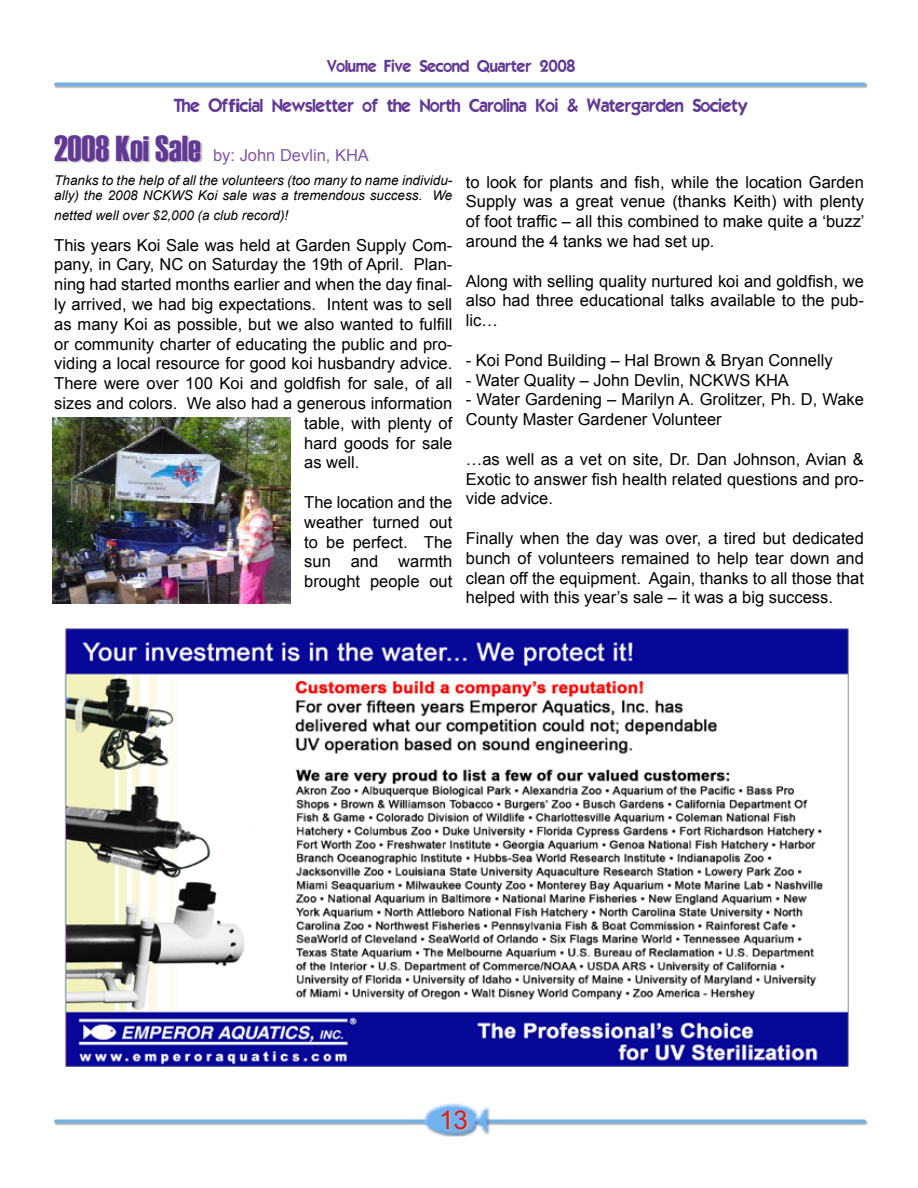
<style>
.page{position:relative;width:918px;height:1188px;background:#fff}
.page>*{position:absolute;margin:0;border:0;box-sizing:border-box;transform-origin:0 0}
.t1{font:26.1px "Arial";color:#d2232a}
.t2{font:18px "Elegance";color:#623895}
.t3{font:16.5px/19.8px "Arial";color:#000;text-align:justify}
.t4{font:16.5px "Arial";color:#8355a3}
.t5{font:16.5px "Elegance";color:#623895}
.t6{font:italic 13.5px/15px "Arial";color:#000}
.s1{font-family:"Haettenschweiler";font-size:36px;color:#623895}
</style>
<div class="page">
<img style="left:53px;top:418px;width:238px;height:186px">
<img style="left:64px;top:628px;width:785px;height:439px">
<svg style="left:55px;top:84px;width:813px;height:4px;background:#b6bec5"></svg>
<svg style="left:56px;top:82px;width:808px;height:4px;background:#86bae3"></svg>
<svg style="left:55px;top:1121px;width:813px;height:4px"></svg>
<svg style="left:56px;top:1119px;width:808px;height:4px;background:#86b9e3"></svg>
<img style="left:418px;top:1103px;width:72px;height:34px">
<svg style="left:443px;top:1111px;width:70px;height:26px"></svg>
<div style="left:45px;top:125px;width:203px;height:63px;background:#fff;opacity:.75"></div>
<p class="t5" style="left:328px;top:56px;width:250px">Volume Five Second Quarter 2008</p>
<p class="t2" style="left:174px;top:94px;width:575px">The Official Newsletter of the North Carolina Koi &amp; Watergarden Society</p>
<p class="t4" style="left:54px;top:146px;width:316px"><span class="s1">2008 Koi Sale</span> by: John Devlin, KHA</p>
<p class="t6" style="left:54px;top:173px;width:400px">Thanks to the help of all the volunteers (too many to name individu&shy;ally) the 2008 NCKWS Koi sale was a tremendous success. We</p>
<p class="t6" style="left:54px;top:208px;width:236px">netted well over $2,000 (a club record)!</p>
<p class="t3" style="left:54px;top:235px;width:400px">This years Koi Sale was held at Garden Supply Com-</p>
<p class="t3" style="left:54px;top:255px;width:400px">pany, in Cary, NC on Saturday the 19th of April. Plan-</p>
<p class="t3" style="left:54px;top:274px;width:400px">ning had started months earlier and when the day final-</p>
<p class="t3" style="left:54px;top:294px;width:400px">ly arrived, we had big expectations. Intent was to sell</p>
<p class="t3" style="left:54px;top:314px;width:400px">as many Koi as possible, but we also wanted to fulfill</p>
<p class="t3" style="left:54px;top:334px;width:400px">or community charter of educating the public and pro-</p>
<p class="t3" style="left:54px;top:354px;width:400px">viding a local resource for good koi husbandry advice.</p>
<p class="t3" style="left:54px;top:373px;width:400px">There were over 100 Koi and goldfish for sale, of all</p>
<p class="t3" style="left:54px;top:393px;width:400px">sizes and colors. We also had a generous information</p>
<p class="t3" style="left:304px;top:413px;width:150px">table, with plenty of</p>
<p class="t3" style="left:304px;top:433px;width:150px">hard goods for sale</p>
<p class="t3" style="left:304px;top:453px;width:57px">as well.</p>
<p class="t3" style="left:304px;top:492px;width:150px">The location and the weather turned out to be perfect. The sun and warmth brought people out</p>
<p class="t3" style="left:466px;top:172px;width:400px">to look for plants and fish, while the location Garden Supply was a great venue (thanks Keith) with plenty of foot traffic – all this combined to make quite a ‘buzz’ around the 4 tanks we had set up.</p>
<p class="t3" style="left:466px;top:271px;width:400px">Along with selling quality nurtured koi and goldfish, we also had three educational talks available to the pub&shy;lic…</p>
<p class="t3" style="left:466px;top:350px;width:368px">- Koi Pond Building – Hal Brown &amp; Bryan Connelly</p>
<p class="t3" style="left:466px;top:370px;width:325px">- Water Quality – John Devlin, NCKWS KHA</p>
<p class="t3" style="left:466px;top:390px;width:400px">- Water Gardening – Marilyn A. Grolitzer, Ph. D, Wake<br>County Master Gardener Volunteer</p>
<p class="t3" style="left:466px;top:449px;width:400px">…as well as a vet on site, Dr. Dan Johnson, Avian &amp; Exotic to answer fish health related questions and pro&shy;vide advice.</p>
<p class="t3" style="left:466px;top:528px;width:400px">Finally when the day was over, a tired but dedicated bunch of volunteers remained to help tear down and clean off the equipment. Again, thanks to all those that helped with this year’s sale – it was a big success.</p>
<h1 class="t1" style="left:439px;top:1105px;width:31px">13</h1>
</div>
